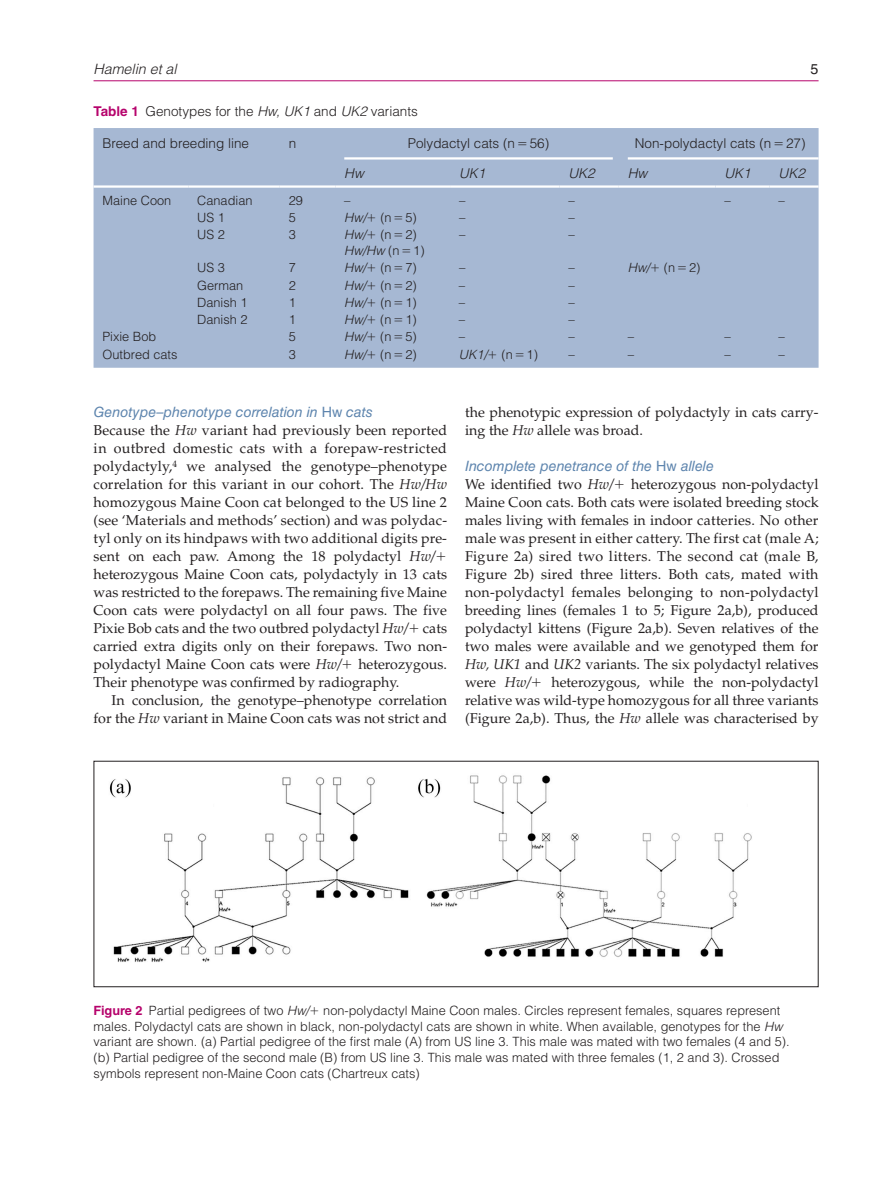
<style>
.page{position:relative;width:893px;height:1191px;background:#fff}
.page>*{position:absolute;margin:0;border:0;box-sizing:border-box;transform-origin:0 0}
.t1{font:14.25px/18px "Palatino LT Std";color:#231f20}
.t2{font:italic 14.25px "Helvetica LT Std";color:#5e85ae}
.t3{font:italic 300 14.25px "Helvetica LT Std";color:#231f20}
.t4{font:14.25px "Helvetica LT Std";color:#231f20}
.t5{font:300 13.5px "Helvetica LT Std";color:#231f20}
.t6{font:italic 300 13.5px "Helvetica LT Std";color:#231f20}
.t7{font:300 12.75px/15.8px "Helvetica LT Std";color:#231f20}
.t8{font:italic 300 12.75px/15.8px "Helvetica LT Std";color:#231f20}
.s1{font-weight:700;color:#b6036c}
.s2{font-style:italic}
.s3{font-style:normal}
</style>
<div class="page">
<hr style="left:94px;top:80px;width:725px;height:1px;background:#b6036c">
<div style="left:94px;top:128px;width:725px;height:240px;background:#a6b8d3"></div>
<hr style="left:94px;top:185px;width:94px;height:3px;background:#fff">
<hr style="left:188px;top:185px;width:92px;height:3px;background:#fff">
<hr style="left:280px;top:185px;width:55px;height:3px;background:#fff">
<hr style="left:335px;top:185px;width:115px;height:3px;background:#fff">
<hr style="left:450px;top:185px;width:110px;height:3px;background:#fff">
<hr style="left:560px;top:185px;width:59px;height:3px;background:#fff">
<hr style="left:619px;top:185px;width:97px;height:3px;background:#fff">
<hr style="left:716px;top:185px;width:54px;height:3px;background:#fff">
<hr style="left:770px;top:185px;width:49px;height:3px;background:#fff">
<hr style="left:344px;top:157px;width:269px;height:2px;background:#fff">
<hr style="left:628px;top:157px;width:191px;height:2px;background:#fff">
<img style="left:109px;top:775px;width:643px;height:187px">
<div style="left:94px;top:761px;width:725px;height:226px;border:1px solid #231f20"></div>
<svg style="left:518px;top:142px;width:8px;height:3px"></svg>
<svg style="left:775px;top:142px;width:8px;height:3px"></svg>
<svg style="left:651px;top:264px;width:8px;height:8px"></svg>
<svg style="left:678px;top:266px;width:8px;height:3px"></svg>
<svg style="left:368px;top:214px;width:7px;height:8px"></svg>
<svg style="left:395px;top:217px;width:7px;height:2px"></svg>
<svg style="left:368px;top:231px;width:7px;height:8px"></svg>
<svg style="left:395px;top:234px;width:7px;height:3px"></svg>
<svg style="left:403px;top:250px;width:7px;height:2px"></svg>
<svg style="left:368px;top:264px;width:7px;height:8px"></svg>
<svg style="left:395px;top:267px;width:7px;height:3px"></svg>
<svg style="left:368px;top:282px;width:7px;height:7px"></svg>
<svg style="left:395px;top:284px;width:12px;height:7px"></svg>
<svg style="left:368px;top:299px;width:7px;height:8px"></svg>
<svg style="left:395px;top:301px;width:7px;height:3px"></svg>
<svg style="left:368px;top:316px;width:7px;height:8px"></svg>
<svg style="left:395px;top:319px;width:7px;height:2px"></svg>
<svg style="left:368px;top:333px;width:7px;height:8px"></svg>
<svg style="left:395px;top:336px;width:7px;height:3px"></svg>
<svg style="left:368px;top:351px;width:7px;height:7px"></svg>
<svg style="left:395px;top:353px;width:7px;height:3px"></svg>
<svg style="left:489px;top:351px;width:7px;height:7px"></svg>
<svg style="left:516px;top:353px;width:7px;height:3px"></svg>
<p class="t3" style="left:94px;top:60px;width:85px">Hamelin et al</p>
<p class="t4" style="left:811px;top:61px;width:9px">5</p>
<p class="t5" style="left:94px;top:103px;width:326px"><span class="s1">Table 1</span> Genotypes for the <span class="s2">Hw, UK1</span> and <span class="s2">UK2</span> variants</p>
<p class="t5" style="left:103px;top:135px;width:148px">Breed and breeding line</p>
<p class="t5" style="left:289px;top:135px;width:9px">n</p>
<p class="t5" style="left:408px;top:135px;width:143px">Polydactyl cats (n 56)</p>
<p class="t5" style="left:635px;top:135px;width:172px">Non-polydactyl cats (n 27)</p>
<p class="t6" style="left:344px;top:164px;width:21px">Hw</p>
<p class="t6" style="left:459px;top:164px;width:28px">UK1</p>
<p class="t6" style="left:568px;top:164px;width:28px">UK2</p>
<p class="t6" style="left:628px;top:164px;width:21px">Hw</p>
<p class="t6" style="left:725px;top:164px;width:28px">UK1</p>
<p class="t6" style="left:779px;top:164px;width:28px">UK2</p>
<p class="t7" style="left:103px;top:192px;width:70px">Maine Coon</p>
<p class="t7" style="left:197px;top:192px;width:57px">Canadian</p>
<p class="t7" style="left:289px;top:192px;width:16px">29</p>
<p class="t7" style="left:344px;top:192px;width:8px">–</p>
<p class="t7" style="left:459px;top:192px;width:8px">–</p>
<p class="t7" style="left:568px;top:192px;width:8px">–</p>
<p class="t7" style="left:724px;top:192px;width:8px">–</p>
<p class="t7" style="left:779px;top:192px;width:8px">–</p>
<p class="t7" style="left:197px;top:210px;width:29px">US 1</p>
<p class="t7" style="left:289px;top:210px;width:9px">5</p>
<p class="t7" style="left:344px;top:210px;width:74px"><span class="s2">Hw/</span> (n 5)</p>
<p class="t7" style="left:459px;top:210px;width:8px">–</p>
<p class="t7" style="left:568px;top:210px;width:8px">–</p>
<p class="t7" style="left:197px;top:227px;width:29px">US 2</p>
<p class="t7" style="left:289px;top:227px;width:9px">3</p>
<p class="t8" style="left:344px;top:227px;width:82px">Hw/ <span class="s3">(n 2)<br></span>Hw/Hw <span class="s3">(n 1)</span></p>
<p class="t7" style="left:459px;top:227px;width:8px">–</p>
<p class="t7" style="left:568px;top:227px;width:8px">–</p>
<p class="t7" style="left:197px;top:260px;width:29px">US 3</p>
<p class="t7" style="left:289px;top:260px;width:9px">7</p>
<p class="t7" style="left:344px;top:260px;width:74px"><span class="s2">Hw/</span> (n 7)</p>
<p class="t7" style="left:459px;top:260px;width:8px">–</p>
<p class="t7" style="left:568px;top:260px;width:8px">–</p>
<p class="t7" style="left:197px;top:277px;width:48px">German</p>
<p class="t7" style="left:289px;top:277px;width:9px">2</p>
<p class="t7" style="left:344px;top:277px;width:74px"><span class="s2">Hw/</span> (n 2)</p>
<p class="t7" style="left:459px;top:277px;width:8px">–</p>
<p class="t7" style="left:568px;top:277px;width:8px">–</p>
<p class="t7" style="left:197px;top:294px;width:52px">Danish 1</p>
<p class="t7" style="left:289px;top:294px;width:9px">1</p>
<p class="t7" style="left:344px;top:294px;width:74px"><span class="s2">Hw/</span> (n 1)</p>
<p class="t7" style="left:459px;top:294px;width:8px">–</p>
<p class="t7" style="left:568px;top:294px;width:8px">–</p>
<p class="t7" style="left:197px;top:312px;width:52px">Danish 2</p>
<p class="t7" style="left:289px;top:312px;width:9px">1</p>
<p class="t7" style="left:344px;top:312px;width:74px"><span class="s2">Hw/</span> (n 1)</p>
<p class="t7" style="left:459px;top:312px;width:8px">–</p>
<p class="t7" style="left:568px;top:312px;width:8px">–</p>
<p class="t7" style="left:628px;top:259px;width:74px"><span class="s2">Hw/</span> (n 2)</p>
<p class="t7" style="left:102px;top:329px;width:55px">Pixie Bob</p>
<p class="t7" style="left:289px;top:329px;width:9px">5</p>
<p class="t7" style="left:344px;top:329px;width:74px"><span class="s2">Hw/</span> (n 5)</p>
<p class="t7" style="left:459px;top:329px;width:8px">–</p>
<p class="t7" style="left:568px;top:329px;width:8px">–</p>
<p class="t7" style="left:628px;top:329px;width:8px">–</p>
<p class="t7" style="left:724px;top:329px;width:8px">–</p>
<p class="t7" style="left:778px;top:329px;width:8px">–</p>
<p class="t7" style="left:102px;top:346px;width:77px">Outbred cats</p>
<p class="t7" style="left:289px;top:346px;width:9px">3</p>
<p class="t7" style="left:344px;top:346px;width:74px"><span class="s2">Hw/</span> (n 2)</p>
<p class="t8" style="left:459px;top:346px;width:80px">UK1/ <span class="s3">(n 1)</span></p>
<p class="t7" style="left:568px;top:346px;width:8px">–</p>
<p class="t7" style="left:628px;top:346px;width:8px">–</p>
<p class="t7" style="left:724px;top:346px;width:8px">–</p>
<p class="t7" style="left:778px;top:346px;width:8px">–</p>
<p class="t2" style="left:94px;top:403px;width:281px">Genotype–phenotype correlation in <span class="s3">Hw</span> cats</p>
<p class="t1" style="left:94px;top:421px;width:355px">Because the <span class="s2">Hw</span> variant had previously been reported in outbred domestic cats with a forepaw-restricted polydactyly,<sup>4</sup> we analysed the genotype–phenotype correlation for this variant in our cohort. The <span class="s2">Hw/Hw </span>homozygous Maine Coon cat belonged to the US line 2 (see ‘Materials and methods’ section) and was polydac&shy;tyl only on its hindpaws with two additional digits pre&shy;sent on each paw. Among the 18 polydactyl <span class="s2">Hw/ </span>heterozygous Maine Coon cats, polydactyly in 13 cats was restricted to the forepaws. The remaining five Maine Coon cats were polydactyl on all four paws. The five Pixie Bob cats and the two outbred polydactyl <span class="s2">Hw/</span> cats carried extra digits only on their forepaws. Two non&shy;polydactyl Maine Coon cats were <span class="s2">Hw/</span> heterozygous.<br>Their phenotype was confirmed by radiography.</p>
<p class="t1" style="left:94px;top:691px;width:355px;text-align:right">In conclusion, the genotype–phenotype correlation for the <span class="s2">Hw</span> variant in Maine Coon cats was not strict and</p>
<p class="t1" style="left:465px;top:403px;width:355px">the phenotypic expression of polydactyly in cats carry&shy;ing the <span class="s2">Hw</span> allele was broad.</p>
<p class="t2" style="left:465px;top:457px;width:250px">Incomplete penetrance of the <span class="s3">Hw</span> allele</p>
<p class="t1" style="left:465px;top:475px;width:355px;text-align:justify">We identified two <span class="s2">Hw/</span> heterozygous non-polydactyl Maine Coon cats. Both cats were isolated breeding stock males living with females in indoor catteries. No other male was present in either cattery. The first cat (male A; Figure 2a) sired two litters. The second cat (male B, Figure 2b) sired three litters. Both cats, mated with non-polydactyl females belonging to non-polydactyl breeding lines (females 1 to 5; Figure 2a,b), produced polydactyl kittens (Figure 2a,b). Seven relatives of the two males were available and we genotyped them for <span class="s2">Hw, UK1</span> and <span class="s2">UK2</span> variants. The six polydactyl relatives were <span class="s2">Hw/</span></p>
<p class="t1" style="left:465px;top:673px;width:355px;text-align:justify;text-indent:86px">heterozygous, while the non-polydactyl relative was wild-type homozygous for all three variants (Figure 2a,b). Thus, the <span class="s2">Hw</span> allele was characterised by</p>
<p class="t7" style="left:94px;top:1002px;width:698px"><span class="s1">Figure 2</span> Partial pedigrees of two <span class="s2">Hw/</span> non-polydactyl Maine Coon males. Circles represent females, squares represent males. Polydactyl cats are shown in black, non-polydactyl cats are shown in white. When available, genotypes for the <span class="s2">Hw </span>variant are shown. (a) Partial pedigree of the first male (A) from US line 3. This male was mated with two females (4 and 5). (b) Partial pedigree of the second male (B) from US line 3. This male was mated with three females (1, 2 and 3). Crossed symbols represent non-Maine Coon cats (Chartreux cats)</p>
</div>
